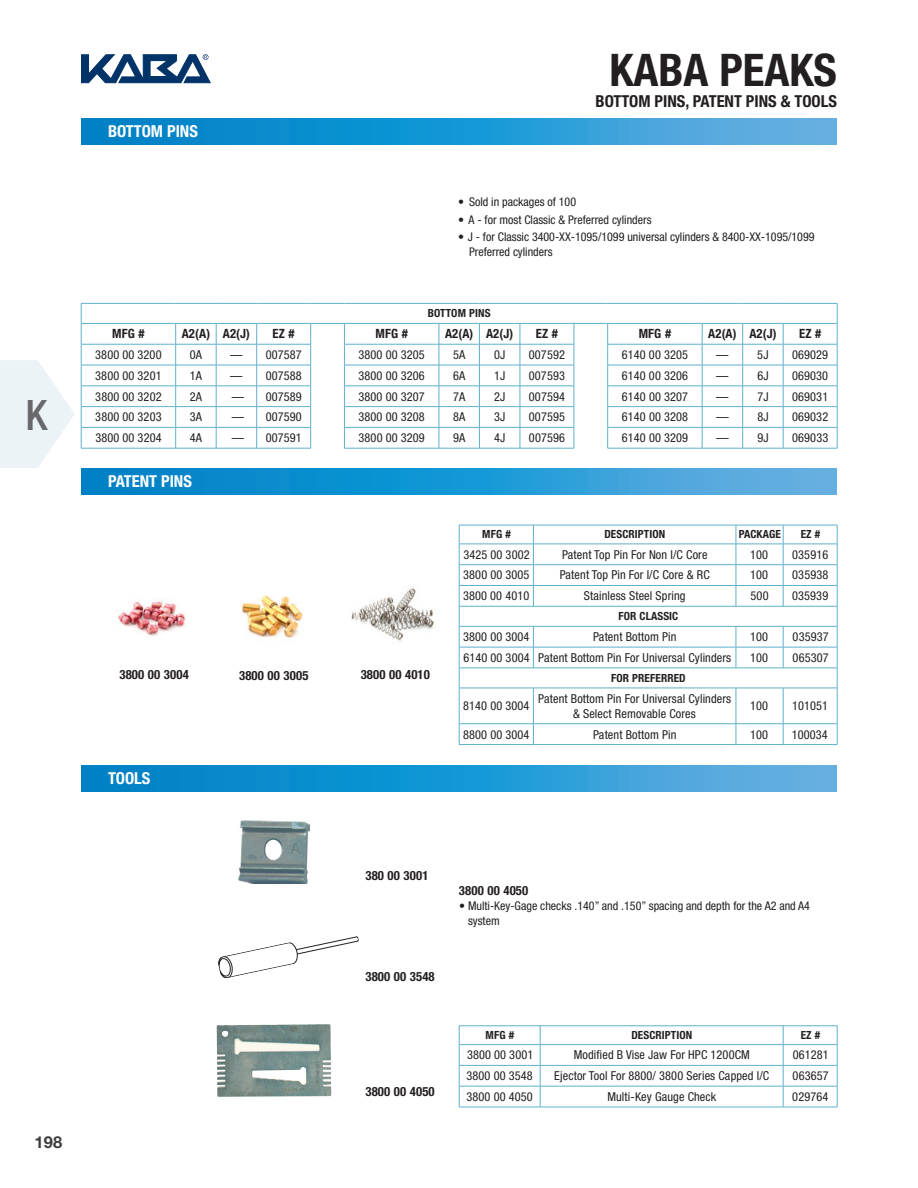
<style>
.page{position:relative;width:918px;height:1188px;background:#fff}
.page>*{position:absolute;margin:0;border:0;box-sizing:border-box;transform-origin:0 0}
.t1{font:700 condensed 45px "Helvetica Neue LT Std";color:#231f20}
.t2{font:500 condensed 42px "Helvetica Neue LT Std";color:#69696c}
.t3{font:700 condensed 16.5px "Helvetica Neue LT Std";color:#231f20}
.t4{font:700 condensed 16.5px "Helvetica Neue LT Std";color:#fff}
.t5{font:700 16.5px "Helvetica Neue LT Std";color:#3e3e3f}
.t6{font:700 condensed 12.75px "Helvetica Neue LT Std";letter-spacing:.01em;color:#231f20}
.t7{font:condensed 12.3px/15px "Helvetica Neue LT Std";letter-spacing:.01em;color:#231f20;text-align:center}
.t8{font:condensed 12px/15px "Helvetica Neue LT Std";color:#231f20}
.t9{font:700 condensed 11.25px "Helvetica Neue LT Std";letter-spacing:.01em;color:#231f20}
</style>
<div class="page">
<svg style="left:81px;top:54px;width:130px;height:29px"></svg>
<svg style="left:81px;top:119px;width:756px;height:16px;background:#2598d4"></svg>
<hr style="left:459px;top:1065px;width:81px;height:1px;background:#5fb0cc">
<hr style="left:540px;top:1065px;width:243px;height:1px;background:#5fb0cc">
<hr style="left:783px;top:1065px;width:54px;height:1px;background:#5fb0cc">
<hr style="left:459px;top:1086px;width:81px;height:1px;background:#5fb0cc">
<svg style="left:459px;top:1053px;width:1px;height:54px"></svg>
<hr style="left:540px;top:1086px;width:243px;height:1px;background:#5fb0cc">
<svg style="left:540px;top:1053px;width:1px;height:54px"></svg>
<hr style="left:783px;top:1086px;width:54px;height:1px;background:#5fb0cc">
<svg style="left:783px;top:1053px;width:1px;height:54px"></svg>
<svg style="left:837px;top:1053px;width:1px;height:54px"></svg>
<hr style="left:459px;top:1107px;width:81px;height:1px;background:#5fb0cc">
<hr style="left:540px;top:1107px;width:243px;height:1px;background:#5fb0cc">
<hr style="left:783px;top:1107px;width:54px;height:1px;background:#5fb0cc">
<img style="left:217px;top:1053px;width:114px;height:44px">
<img style="left:0;top:135px;width:838px;height:918px">
<h2 class="t2" style="left:25px;top:390px;width:23px">K</h2>
<h3 class="t4" style="left:108px;top:121px;width:91px">BOTTOM PINS</h3>
<h1 class="t1" style="left:609px;top:43px;width:227px">KABA PEAKS</h1>
<h3 class="t3" style="left:596px;top:91px;width:243px">BOTTOM PINS, PATENT PINS &amp; TOOLS</h3>
<p class="t8" style="left:458px;top:194px;width:119px">• Sold in packages of 100</p>
<p class="t8" style="left:458px;top:212px;width:195px">• A - for most Classic &amp; Preferred cylinders</p>
<p class="t8" style="left:469px;top:229px;width:347px;text-indent:-11px">• J - for Classic 3400-XX-1095/1099 universal cylinders &amp; 8400-XX-1095/1099<br>Preferred cylinders</p>
<p class="t9" style="left:428px;top:307px;width:64px">BOTTOM PINS</p>
<p class="t6" style="left:112px;top:326px;width:34px">MFG #</p>
<p class="t6" style="left:182px;top:326px;width:70px">A2(A) A2(J)</p>
<p class="t6" style="left:273px;top:326px;width:24px">EZ #</p>
<p class="t6" style="left:375px;top:326px;width:34px">MFG #</p>
<p class="t6" style="left:445px;top:326px;width:70px">A2(A) A2(J)</p>
<p class="t6" style="left:536px;top:326px;width:24px">EZ #</p>
<p class="t6" style="left:639px;top:326px;width:34px">MFG #</p>
<p class="t6" style="left:708px;top:326px;width:70px">A2(A) A2(J)</p>
<p class="t6" style="left:799px;top:326px;width:24px">EZ #</p>
<p class="t7" style="left:95px;top:347px;width:68px">3800 00 3200</p>
<p class="t7" style="left:190px;top:347px;width:14px">0A</p>
<p class="t7" style="left:230px;top:347px;width:73px">— 007587</p>
<p class="t7" style="left:359px;top:347px;width:68px">3800 00 3205</p>
<p class="t7" style="left:453px;top:347px;width:14px">5A</p>
<p class="t7" style="left:494px;top:347px;width:13px">0J</p>
<p class="t7" style="left:529px;top:347px;width:38px">007592</p>
<p class="t7" style="left:622px;top:347px;width:68px">6140 00 3205</p>
<p class="t7" style="left:716px;top:347px;width:54px">— 5J</p>
<p class="t7" style="left:792px;top:347px;width:38px">069029</p>
<p class="t7" style="left:95px;top:368px;width:68px">3800 00 3201</p>
<p class="t7" style="left:190px;top:368px;width:14px">1A</p>
<p class="t7" style="left:230px;top:368px;width:73px">— 007588</p>
<p class="t7" style="left:359px;top:368px;width:68px">3800 00 3206</p>
<p class="t7" style="left:453px;top:368px;width:14px">6A</p>
<p class="t7" style="left:494px;top:368px;width:13px">1J</p>
<p class="t7" style="left:529px;top:368px;width:38px">007593</p>
<p class="t7" style="left:622px;top:368px;width:68px">6140 00 3206</p>
<p class="t7" style="left:716px;top:368px;width:54px">— 6J</p>
<p class="t7" style="left:792px;top:368px;width:38px">069030</p>
<p class="t7" style="left:95px;top:389px;width:68px">3800 00 3202</p>
<p class="t7" style="left:190px;top:389px;width:14px">2A</p>
<p class="t7" style="left:232px;top:389px;width:71px">— 007589</p>
<p class="t7" style="left:359px;top:389px;width:68px">3800 00 3207</p>
<p class="t7" style="left:453px;top:389px;width:14px">7A</p>
<p class="t7" style="left:494px;top:389px;width:13px">2J</p>
<p class="t7" style="left:529px;top:389px;width:38px">007594</p>
<p class="t7" style="left:622px;top:389px;width:68px">6140 00 3207</p>
<p class="t7" style="left:716px;top:389px;width:54px">— 7J</p>
<p class="t7" style="left:792px;top:389px;width:38px">069031</p>
<p class="t7" style="left:95px;top:409px;width:68px">3800 00 3203</p>
<p class="t7" style="left:190px;top:409px;width:14px">3A</p>
<p class="t7" style="left:232px;top:409px;width:71px">— 007590</p>
<p class="t7" style="left:359px;top:409px;width:68px">3800 00 3208</p>
<p class="t7" style="left:453px;top:409px;width:14px">8A</p>
<p class="t7" style="left:494px;top:409px;width:13px">3J</p>
<p class="t7" style="left:529px;top:409px;width:38px">007595</p>
<p class="t7" style="left:622px;top:409px;width:68px">6140 00 3208</p>
<p class="t7" style="left:716px;top:409px;width:54px">— 8J</p>
<p class="t7" style="left:792px;top:409px;width:38px">069032</p>
<p class="t7" style="left:95px;top:430px;width:68px">3800 00 3204</p>
<p class="t7" style="left:190px;top:430px;width:14px">4A</p>
<p class="t7" style="left:232px;top:430px;width:71px">— 007591</p>
<p class="t7" style="left:359px;top:430px;width:68px">3800 00 3209</p>
<p class="t7" style="left:453px;top:430px;width:14px">9A</p>
<p class="t7" style="left:494px;top:430px;width:13px">4J</p>
<p class="t7" style="left:529px;top:430px;width:38px">007596</p>
<p class="t7" style="left:622px;top:430px;width:68px">6140 00 3209</p>
<p class="t7" style="left:716px;top:430px;width:54px">— 9J</p>
<p class="t7" style="left:792px;top:430px;width:38px">069033</p>
<h3 class="t4" style="left:108px;top:471px;width:86px">PATENT PINS</h3>
<p class="t6" style="left:119px;top:667px;width:71px">3800 00 3004</p>
<p class="t6" style="left:239px;top:668px;width:71px">3800 00 3005</p>
<p class="t6" style="left:361px;top:667px;width:71px">3800 00 4010</p>
<h3 class="t4" style="left:108px;top:768px;width:44px">TOOLS</h3>
<p class="t9" style="left:482px;top:528px;width:30px">MFG #</p>
<p class="t9" style="left:604px;top:528px;width:62px">DESCRIPTION</p>
<p class="t9" style="left:739px;top:528px;width:37px">PACKAGE</p>
<p class="t9" style="left:801px;top:528px;width:21px">EZ #</p>
<p class="t7" style="left:463px;top:547px;width:68px">3425 00 3002</p>
<p class="t7" style="left:562px;top:547px;width:147px">Patent Top Pin For Non I/C Core</p>
<p class="t7" style="left:750px;top:547px;width:19px">100</p>
<p class="t7" style="left:792px;top:547px;width:38px">035916</p>
<p class="t7" style="left:463px;top:568px;width:68px">3800 00 3005</p>
<p class="t7" style="left:560px;top:568px;width:152px">Patent Top Pin For I/C Core &amp; RC</p>
<p class="t7" style="left:750px;top:568px;width:19px">100</p>
<p class="t7" style="left:792px;top:568px;width:38px">035938</p>
<p class="t7" style="left:463px;top:588px;width:68px">3800 00 4010</p>
<p class="t7" style="left:584px;top:588px;width:103px">Stainless Steel Spring</p>
<p class="t7" style="left:751px;top:588px;width:19px">500</p>
<p class="t7" style="left:792px;top:588px;width:38px">035939</p>
<p class="t9" style="left:618px;top:610px;width:61px">FOR CLASSIC</p>
<p class="t7" style="left:463px;top:629px;width:68px">3800 00 3004</p>
<p class="t7" style="left:593px;top:629px;width:85px">Patent Bottom Pin</p>
<p class="t7" style="left:750px;top:629px;width:19px">100</p>
<p class="t7" style="left:793px;top:629px;width:38px">035937</p>
<p class="t7" style="left:463px;top:650px;width:269px">6140 00 3004 Patent Bottom Pin For Universal Cylinders</p>
<p class="t7" style="left:750px;top:650px;width:19px">100</p>
<p class="t7" style="left:793px;top:650px;width:38px">065307</p>
<p class="t9" style="left:611px;top:671px;width:76px">FOR PREFERRED</p>
<p class="t7" style="left:463px;top:698px;width:68px">8140 00 3004</p>
<p class="t7" style="left:538px;top:691px;width:195px">Patent Bottom Pin For Universal Cylinders &amp; Select Removable Cores</p>
<p class="t7" style="left:750px;top:698px;width:19px">100</p>
<p class="t7" style="left:792px;top:698px;width:38px">101051</p>
<p class="t7" style="left:463px;top:727px;width:68px">8800 00 3004</p>
<p class="t7" style="left:593px;top:727px;width:85px">Patent Bottom Pin</p>
<p class="t7" style="left:750px;top:727px;width:19px">100</p>
<p class="t7" style="left:792px;top:727px;width:38px">100034</p>
<h3 class="t5" style="left:34px;top:1132px;width:29px">198</h3>
<p class="t6" style="left:365px;top:868px;width:65px">380 00 3001</p>
<p class="t6" style="left:365px;top:969px;width:71px">3800 00 3548</p>
<p class="t6" style="left:365px;top:1084px;width:71px">3800 00 4050</p>
<p class="t6" style="left:459px;top:882px;width:71px">3800 00 4050</p>
<p class="t8" style="left:468px;top:898px;width:343px;text-indent:-9px">• Multi-Key-Gage checks .140” and .150” spacing and depth for the A2 and A4 system</p>
<p class="t9" style="left:486px;top:1028px;width:30px">MFG #</p>
<p class="t9" style="left:631px;top:1028px;width:62px">DESCRIPTION</p>
<p class="t9" style="left:801px;top:1028px;width:21px">EZ #</p>
<p class="t7" style="left:467px;top:1047px;width:68px">3800 00 3001</p>
<p class="t7" style="left:574px;top:1047px;width:178px">Modified B Vise Jaw For HPC 1200CM</p>
<p class="t7" style="left:793px;top:1047px;width:38px">061281</p>
<p class="t7" style="left:467px;top:1068px;width:68px">3800 00 3548</p>
<p class="t7" style="left:554px;top:1068px;width:217px">Ejector Tool For 8800/ 3800 Series Capped I/C</p>
<p class="t7" style="left:793px;top:1068px;width:38px">063657</p>
<p class="t7" style="left:466px;top:1089px;width:68px">3800 00 4050</p>
<p class="t7" style="left:607px;top:1089px;width:111px">Multi-Key Gauge Check</p>
<p class="t7" style="left:792px;top:1089px;width:38px">029764</p>
</div>
